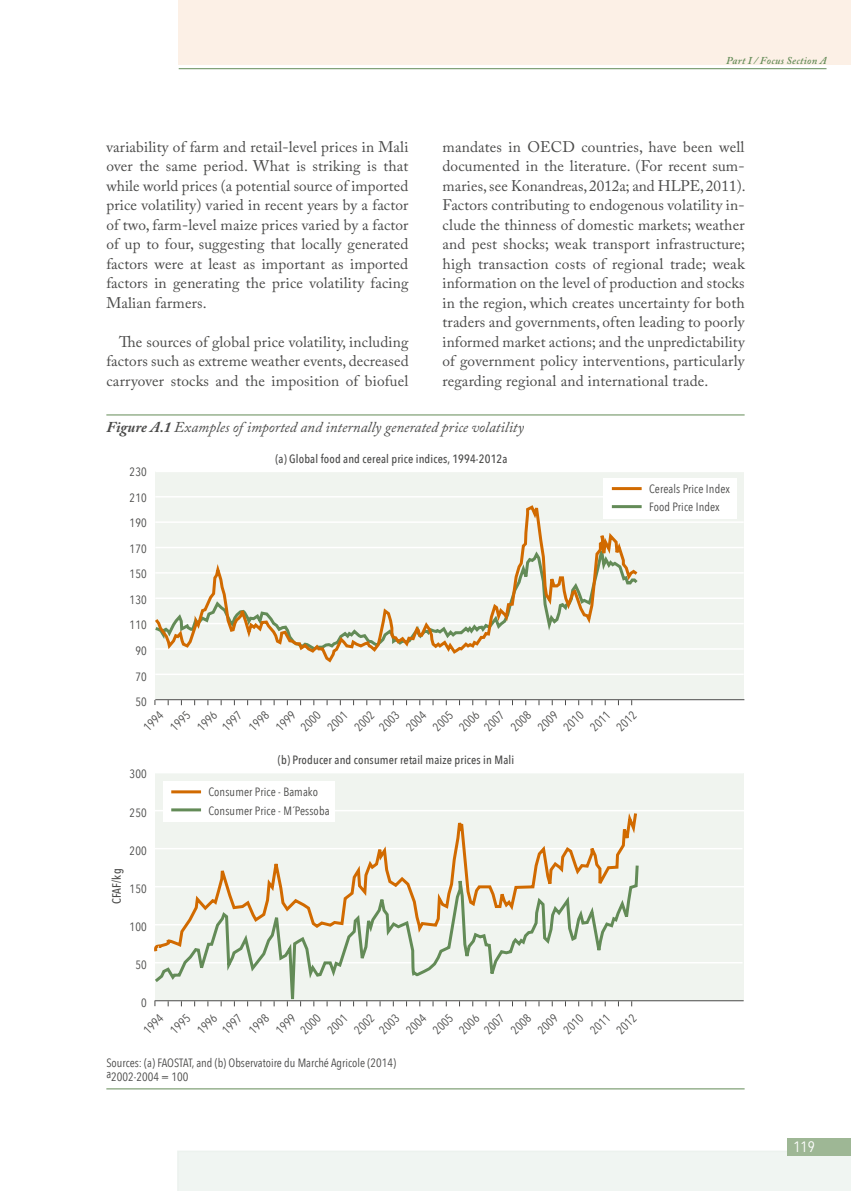
<style>
.page{position:relative;width:851px;height:1191px;background:#fff}
.page>*{position:absolute;margin:0;border:0;box-sizing:border-box;transform-origin:0 0}
.t1{font:15.3px/19.5px "Adobe Caslon Pro";letter-spacing:.01em;color:#4a4a49;text-align:justify}
.t2{font:italic 15px "Adobe Caslon Pro";color:#4a4a49}
.t3{font:15px "Avenir Next Condensed";color:#fff}
.t4{font:12px/14.4px "Avenir Next Condensed";letter-spacing:.01em;color:#4a4a49}
.t5{font:500 12px "Avenir Next Condensed";letter-spacing:.01em;color:#4a4a49}
.t6{font:italic 600 10.5px "Adobe Caslon Pro";letter-spacing:.03em;color:#638b57}
.s1{font-weight:700}
</style>
<div class="page">
<div style="left:177px;top:1151px;width:673px;height:40px;background:#f0f5f2"></div>
<div style="left:787px;top:1138px;width:63px;height:17px;background:#9eb795"></div>
<div style="left:179px;top:0;width:671px;height:65px;background:#fcf0e6"></div>
<hr style="left:179px;top:68px;width:647px;height:1px;background:#638b57">
<hr style="left:106px;top:1088px;width:638px;height:1px;background:#638b57">
<hr style="left:106px;top:414px;width:638px;height:1px;background:#638b57">
<div style="left:155px;top:471px;width:588px;height:228px;background:#f0f4ef"></div>
<hr style="left:155px;top:470px;width:589px;height:2px;background:#fff">
<hr style="left:155px;top:521px;width:588px;height:2px;background:#fff">
<hr style="left:155px;top:572px;width:588px;height:1px;background:#fff">
<hr style="left:155px;top:597px;width:588px;height:2px;background:#fff">
<hr style="left:155px;top:547px;width:588px;height:1px;background:#fff">
<div style="left:603px;top:478px;width:134px;height:40px;background:#fff"></div>
<hr style="left:155px;top:699px;width:589px;height:1px;background:#4a4a49">
<hr style="left:611px;top:487px;width:30px;height:3px;background:#d16a00">
<hr style="left:611px;top:505px;width:30px;height:3px;background:#638b57">
<div style="left:155px;top:772px;width:588px;height:228px;background:#f0f4ef"></div>
<hr style="left:154px;top:772px;width:589px;height:1px;background:#fff">
<hr style="left:154px;top:848px;width:588px;height:1px;background:#fff">
<hr style="left:154px;top:924px;width:588px;height:1px;background:#fff">
<hr style="left:154px;top:962px;width:588px;height:1px;background:#fff">
<hr style="left:154px;top:810px;width:590px;height:1px;background:#fff">
<hr style="left:154px;top:886px;width:590px;height:1px;background:#fff">
<hr style="left:154px;top:1000px;width:589px;height:1px;background:#4a4a49">
<hr style="left:155px;top:623px;width:588px;height:1px;background:#fff">
<hr style="left:155px;top:648px;width:588px;height:1px;background:#fff">
<hr style="left:155px;top:673px;width:588px;height:2px;background:#fff">
<div style="left:163px;top:781px;width:171px;height:40px;background:#fff"></div>
<hr style="left:171px;top:790px;width:30px;height:3px;background:#d16a00">
<svg style="left:152px;top:414px;width:488px;height:249px"></svg>
<svg style="left:154px;top:982px;width:486px;height:25px"></svg>
<svg style="left:154px;top:807px;width:485px;height:175px"></svg>
<p class="t1" style="left:106px;top:136px;width:303px">variability of farm and retail-level prices in Mali over the same period. What is striking is that while world prices (a potential source of imported price volatility) varied in recent years by a factor of two, farm-level maize prices varied by a factor of up to four, suggesting that locally generated factors were at least as important as imported factors in generating the price volatility facing Malian farmers.</p>
<p class="t1" style="left:106px;top:331px;width:304px;text-indent:13px">The sources of global price volatility, including factors such as extreme weather events, decreased carryover stocks and the imposition of biofuel</p>
<p class="t6" style="left:725px;top:54px;width:102px">Part I / Focus Section A</p>
<p class="t1" style="left:442px;top:136px;width:305px">mandates in OECD countries, have been well documented in the literature. (For recent sum&shy;maries, see Konandreas, 2012a; and HLPE, 2011).<br>Factors contributing to endogenous volatility in&shy;clude the thinness of domestic markets; weather and pest shocks; weak transport infrastructure; high transaction costs of regional trade; weak information on the level of production and stocks in the region, which creates uncertainty for both traders and governments, often leading to poorly informed market actions; and the unpredictability of government policy interventions, particularly regarding regional and international trade.</p>
<p class="t2" style="left:106px;top:418px;width:419px"><span class="s1">Figure A.1</span> Examples of imported and internally generated price volatility</p>
<p class="t5" style="left:275px;top:451px;width:233px">(a) Global food and cereal price indices, 1994-2012a</p>
<p class="t4" style="left:130px;top:465px;width:19px">230</p>
<p class="t4" style="left:130px;top:490px;width:19px">210</p>
<p class="t4" style="left:130px;top:516px;width:19px">190</p>
<p class="t4" style="left:130px;top:541px;width:19px">170</p>
<p class="t4" style="left:130px;top:567px;width:19px">150</p>
<p class="t4" style="left:130px;top:592px;width:19px">130</p>
<p class="t4" style="left:130px;top:618px;width:19px">110</p>
<p class="t4" style="left:135px;top:643px;width:13px">90</p>
<p class="t4" style="left:135px;top:669px;width:13px">70</p>
<p class="t4" style="left:135px;top:694px;width:13px">50</p>
<p class="t4" style="left:140px;top:724px;width:24px;rotate:-45deg">1994</p>
<p class="t4" style="left:167px;top:724px;width:24px;rotate:-45deg">1995</p>
<p class="t4" style="left:194px;top:724px;width:24px;rotate:-45deg">1996</p>
<p class="t4" style="left:219px;top:724px;width:24px;rotate:-45deg">1997</p>
<p class="t4" style="left:246px;top:724px;width:24px;rotate:-45deg">1998</p>
<p class="t4" style="left:272px;top:724px;width:24px;rotate:-45deg">1999</p>
<p class="t4" style="left:297px;top:724px;width:24px;rotate:-45deg">2000</p>
<p class="t4" style="left:324px;top:724px;width:24px;rotate:-45deg">2001</p>
<p class="t4" style="left:351px;top:724px;width:24px;rotate:-45deg">2002</p>
<p class="t4" style="left:376px;top:724px;width:24px;rotate:-45deg">2003</p>
<p class="t4" style="left:403px;top:724px;width:24px;rotate:-45deg">2004</p>
<p class="t4" style="left:430px;top:724px;width:24px;rotate:-45deg">2005</p>
<p class="t4" style="left:456px;top:724px;width:24px;rotate:-45deg">2006</p>
<p class="t4" style="left:481px;top:724px;width:24px;rotate:-45deg">2007</p>
<p class="t4" style="left:519px;top:709px;width:24px;line-height:18.9px;text-indent:-19px;rotate:-45deg">2008<br>2009</p>
<p class="t4" style="left:560px;top:724px;width:24px;rotate:-45deg">2010</p>
<p class="t4" style="left:587px;top:724px;width:24px;rotate:-45deg">2011</p>
<p class="t4" style="left:613px;top:724px;width:24px;rotate:-45deg">2012</p>
<p class="t4" style="left:130px;top:767px;width:19px">300</p>
<p class="t4" style="left:130px;top:805px;width:19px">250</p>
<p class="t4" style="left:130px;top:843px;width:19px">200</p>
<p class="t5" style="left:109px;top:904px;width:37px;rotate:-90deg">CFAF/kg</p>
<p class="t4" style="left:130px;top:881px;width:19px">150</p>
<p class="t4" style="left:130px;top:919px;width:19px">100</p>
<p class="t4" style="left:135px;top:957px;width:13px">50</p>
<p class="t4" style="left:141px;top:996px;width:7px">0</p>
<p class="t5" style="left:278px;top:752px;width:238px">(b) Producer and consumer retail maize prices in Mali</p>
<p class="t4" style="left:208px;top:783px;width:123px;line-height:18.3px">Consumer Price - Bamako<br>Consumer Price - M´Pessoba</p>
<p class="t4" style="left:140px;top:1027px;width:24px;rotate:-45deg">1994</p>
<p class="t4" style="left:167px;top:1027px;width:24px;rotate:-45deg">1995</p>
<p class="t4" style="left:194px;top:1027px;width:24px;rotate:-45deg">1996</p>
<p class="t4" style="left:219px;top:1027px;width:24px;rotate:-45deg">1997</p>
<p class="t4" style="left:246px;top:1027px;width:24px;rotate:-45deg">1998</p>
<p class="t4" style="left:272px;top:1027px;width:24px;rotate:-45deg">1999</p>
<p class="t4" style="left:297px;top:1027px;width:24px;rotate:-45deg">2000</p>
<p class="t4" style="left:324px;top:1027px;width:24px;rotate:-45deg">2001</p>
<p class="t4" style="left:351px;top:1027px;width:24px;rotate:-45deg">2002</p>
<p class="t4" style="left:376px;top:1027px;width:24px;rotate:-45deg">2003</p>
<p class="t4" style="left:403px;top:1027px;width:24px;rotate:-45deg">2004</p>
<p class="t4" style="left:430px;top:1027px;width:24px;rotate:-45deg">2005</p>
<p class="t4" style="left:456px;top:1027px;width:24px;rotate:-45deg">2006</p>
<p class="t4" style="left:481px;top:1027px;width:24px;rotate:-45deg">2007</p>
<p class="t4" style="left:508px;top:1027px;width:24px;rotate:-45deg">2008</p>
<p class="t4" style="left:534px;top:1027px;width:24px;rotate:-45deg">2009</p>
<p class="t4" style="left:560px;top:1027px;width:24px;rotate:-45deg">2010</p>
<p class="t4" style="left:587px;top:1027px;width:24px;rotate:-45deg">2011</p>
<p class="t4" style="left:613px;top:1027px;width:24px;rotate:-45deg">2012</p>
<p class="t4" style="left:106px;top:1055px;width:291px">Sources: (a) FAOSTAT, and (b) Observatoire du Marché Agricole (2014) a2002-2004 = 100</p>
<p class="t4" style="left:649px;top:480px;width:82px;line-height:18px">Cereals Price Index<br>Food Price Index</p>
<p class="t3" style="left:793px;top:1137px;width:23px">119</p>
</div>
